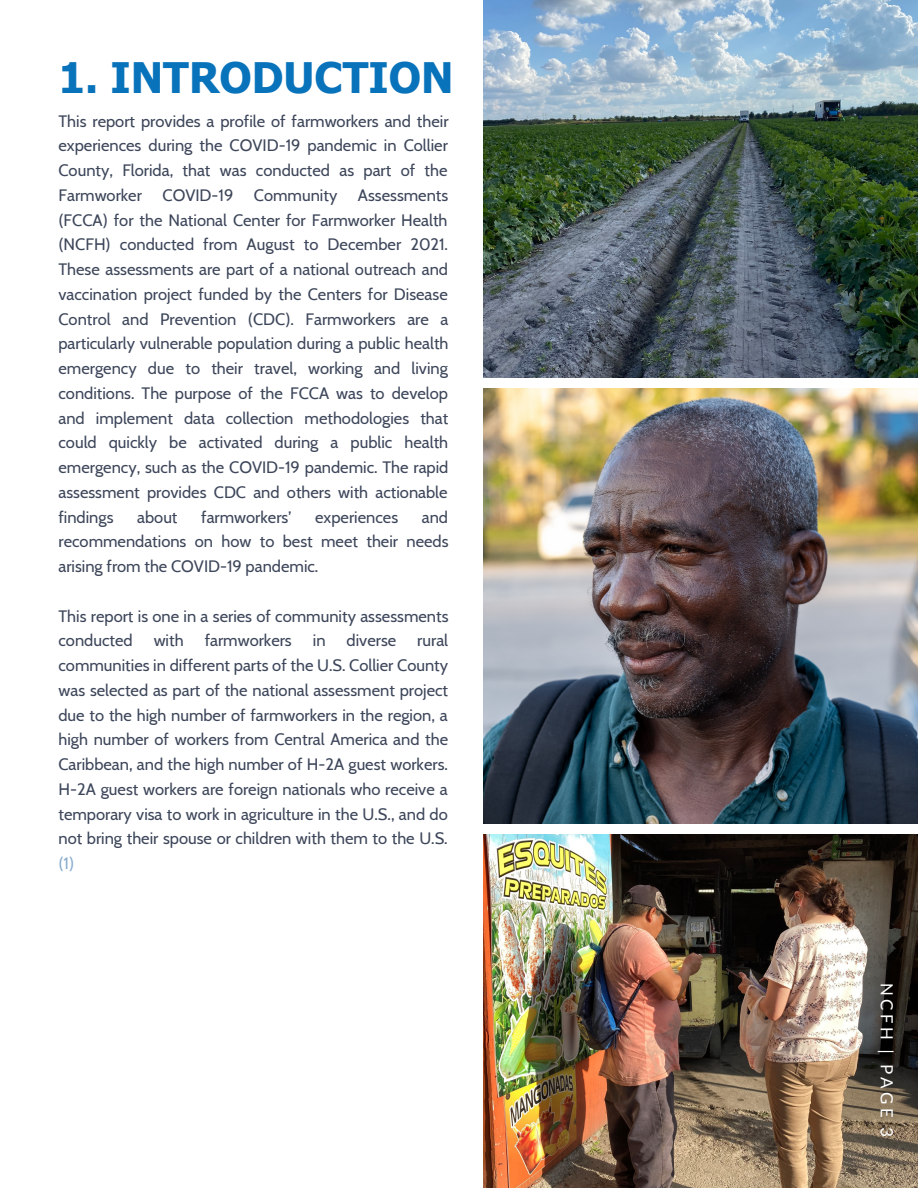
<style>
.page{position:relative;width:918px;height:1188px;background:#fff}
.page>*{position:absolute;margin:0;border:0;box-sizing:border-box;transform-origin:0 0}
.t1{font:700 42px "Tahoma";color:#0872ba}
.t2{font:16.8px "Lato";letter-spacing:.19em;color:#fff}
.t3{font:16.5px/24.8px "Cabin";color:#3d465a;text-align:justify}
.s1{color:#88acce}
</style>
<div class="page">
<img style="left:484px;top:0;width:434px;height:378px">
<img style="left:484px;top:389px;width:434px;height:434px">
<img style="left:484px;top:834px;width:434px;height:354px">
<p class="t1" style="left:58px;top:51px;width:396px">1. INTRODUCTION</p>
<p class="t3" style="left:58px;top:108px;width:392px">This report provides a profile of farmworkers and their experiences during the COVID-19 pandemic in Collier County, Florida, that was conducted as part of the Farmworker COVID-19 Community Assessments (FCCA) for the National Center for Farmworker Health (NCFH) conducted from August to December 2021.<br>These assessments are part of a national outreach and vaccination project funded by the Centers for Disease Control and Prevention (CDC). Farmworkers are a particularly vulnerable population during a public health emergency due to their travel, working and living conditions. The purpose of the FCCA was to develop and implement data collection methodologies that could quickly be activated during a public health emergency, such as the COVID-19 pandemic. The rapid assessment provides CDC and others with actionable findings</p>
<p class="t3" style="left:58px;top:504px;width:392px;text-indent:363px">and recommendations on how to best meet their needs arising from the COVID-19 pandemic.</p>
<p class="t3" style="left:58px;top:603px;width:392px">This report is one in a series of community assessments conducted</p>
<p class="t3" style="left:137px;top:504px;width:42px">about</p>
<p class="t3" style="left:201px;top:504px;width:92px">farmworkers’</p>
<p class="t3" style="left:315px;top:504px;width:85px">experiences</p>
<p class="t3" style="left:58px;top:628px;width:391px;text-indent:359px">rural communities in different parts of the U.S. Collier County was selected as part of the national assessment project due to the high number of farmworkers in the region, a high number of workers from Central America and the Caribbean, and the high number of H-2A guest workers.<br>H-2A guest workers are foreign nationals who receive a temporary visa to work in agriculture in the U.S., and do not bring their spouse or children with them to the U.S. <span class="s1">(1)</span></p>
<p class="t3" style="left:154px;top:628px;width:31px">with</p>
<p class="t3" style="left:205px;top:628px;width:89px">farmworkers</p>
<p class="t3" style="left:313px;top:628px;width:14px">in</p>
<p class="t3" style="left:347px;top:628px;width:51px">diverse</p>
<p class="t2" style="left:897px;top:983px;width:155px;rotate:90deg">NCFH | PAGE 3</p>
</div>
